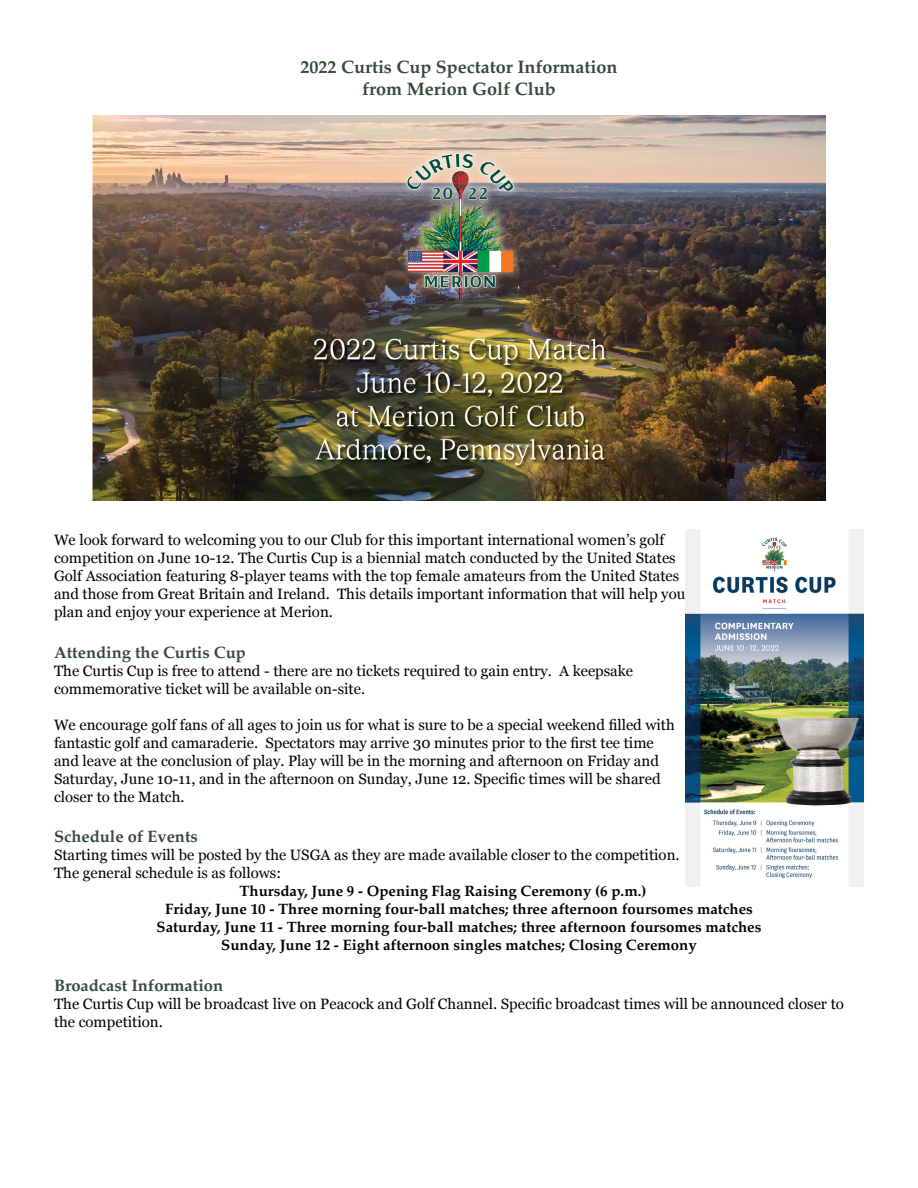
<style>
.page{position:relative;width:918px;height:1188px;background:#fff}
.page>*{position:absolute;margin:0;border:0;box-sizing:border-box;transform-origin:0 0}
.t1{font:700 18px/22.5px "Palatino";color:#344b36;text-align:center}
.t2{font:700 16.5px "Palatino";color:#344b36}
.t3{font:15px/18px "Georgia";color:#000}
.t4{font:700 15px "Palatino";color:#000}
</style>
<div class="page">
<img style="left:93px;top:115px;width:732px;height:385px">
<img style="left:686px;top:530px;width:178px;height:356px">
<p class="t1" style="left:301px;top:55px;width:318px">2022 Curtis Cup Spectator Information from Merion Golf Club</p>
<p class="t3" style="left:54px;top:530px;width:633px">We look forward to welcoming you to our Club for this important international women’s golf competition on June 10-12. The Curtis Cup is a biennial match conducted by the United States Golf Association featuring 8-player teams with the top female amateurs from the United States and those from Great Britain and Ireland. This details important information that will help you plan and enjoy your experience at Merion.</p>
<p class="t2" style="left:54px;top:638px;width:193px">Attending the Curtis Cup</p>
<p class="t3" style="left:54px;top:661px;width:581px">The Curtis Cup is free to attend - there are no tickets required to gain entry. A keepsake commemorative ticket will be available on-site.</p>
<p class="t3" style="left:54px;top:715px;width:622px">We encourage golf fans of all ages to join us for what is sure to be a special weekend filled with fantastic golf and camaraderie. Spectators may arrive 30 minutes prior to the first tee time and leave at the conclusion of play. Play will be in the morning and afternoon on Friday and Saturday, June 10-11, and in the afternoon on Sunday, June 12. Specific times will be shared closer to the Match.</p>
<p class="t2" style="left:54px;top:823px;width:145px">Schedule of Events</p>
<p class="t3" style="left:54px;top:845px;width:627px">Starting times will be posted by the USGA as they are made available closer to the competition.<br>The general schedule is as follows:</p>
<p class="t4" style="left:240px;top:878px;width:408px">Thursday, June 9 - Opening Flag Raising Ceremony (6 p.m.)</p>
<p class="t4" style="left:165px;top:896px;width:589px">Friday, June 10 - Three morning four-ball matches; three afternoon foursomes matches</p>
<p class="t4" style="left:157px;top:914px;width:606px">Saturday, June 11 - Three morning four-ball matches; three afternoon foursomes matches</p>
<p class="t4" style="left:221px;top:932px;width:477px">Sunday, June 12 - Eight afternoon singles matches; Closing Ceremony</p>
<p class="t2" style="left:54px;top:971px;width:171px">Broadcast Information</p>
<p class="t3" style="left:54px;top:994px;width:792px">The Curtis Cup will be broadcast live on Peacock and Golf Channel. Specific broadcast times will be announced closer to the competition.</p>
</div>
